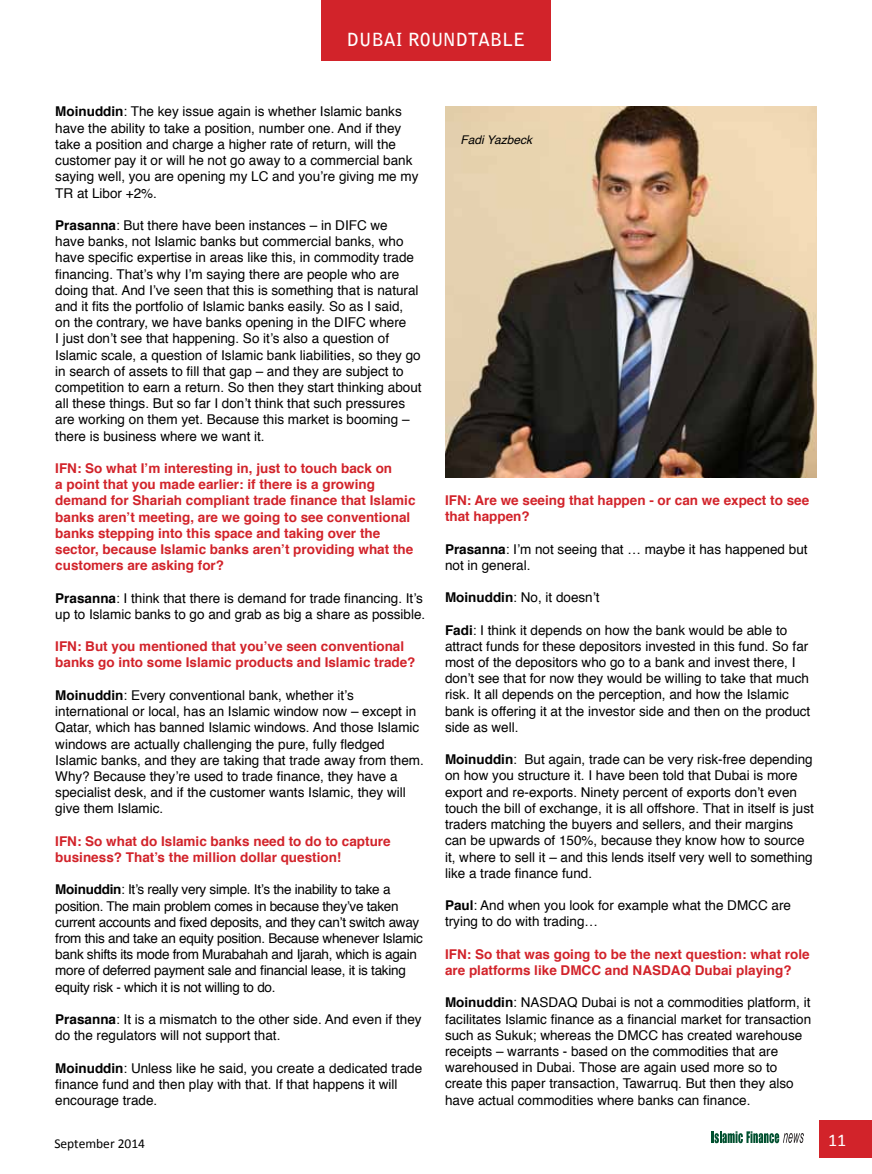
<style>
.page{position:relative;width:872px;height:1174px;background:#fff}
.page>*{position:absolute;margin:0;border:0;box-sizing:border-box;transform-origin:0 0}
.t1{font:700 18px "Bell Gothic Std";color:#fff}
.t2{font:18px "Calibri";color:#fff}
.t3{font:13.5px/16.2px "Helvetica";color:#000}
.t4{font:700 13.5px/16.2px "Helvetica";color:#d2232a}
.t5{font:13.5px/16.2px "Helvetica";letter-spacing:-.02em;color:#000}
.t6{font:13.5px "Calibri";color:#000}
.t7{font:italic 12px "Helvetica";color:#000}
.s1{font-weight:700}
</style>
<div class="page">
<div style="left:819px;top:1120px;width:53px;height:38px;background:#d2232a"></div>
<div style="left:321px;top:0;width:229px;height:61px;background:#d2232a"></div>
<svg style="left:712px;top:1131px;width:92px;height:12px"></svg>
<img style="left:445px;top:106px;width:371px;height:372px">
<h1 class="t1" style="left:347px;top:29px;width:180px">DUBAI ROUNDTABLE</h1>
<p class="t3" style="left:55px;top:104px;width:365px"><span class="s1">Moinuddin</span>: The key issue again is whether Islamic banks have the ability to take a position, number one. And if they take a position and charge a higher rate of return, will the customer pay it or will he not go away to a commercial bank saying well, you are opening my LC and you’re giving me my TR at Libor +2%.</p>
<p class="t3" style="left:55px;top:217px;width:368px"><span class="s1">Prasanna</span>: But there have been instances – in DIFC we<br>have banks, not Islamic banks but commercial banks, who have specific expertise in areas like this, in commodity trade financing. That’s why I’m saying there are people who are doing that. And I’ve seen that this is something that is natural and it fits the portfolio of Islamic banks easily. So as I said, on the contrary, we have banks opening in the DIFC where<br>I just don’t see that happening. So it’s also a question of Islamic scale, a question of Islamic bank liabilities, so they go in search of assets to fill that gap – and they are subject to competition to earn a return. So then they start thinking about all these things. But so far I don’t think that such pressures are working on them yet. Because this market is booming – there is business where we want it.</p>
<p class="t4" style="left:55px;top:460px;width:362px">IFN: So what I’m interesting in, just to touch back on<br>a point that you made earlier: if there is a growing demand for Shariah compliant trade finance that Islamic banks aren’t meeting, are we going to see conventional banks stepping into this space and taking over the sector, because Islamic banks aren’t providing what the customers are asking for?</p>
<p class="t3" style="left:55px;top:590px;width:371px"><span class="s1">Prasanna</span>: I think that there is demand for trade financing. It’s up to Islamic banks to go and grab as big a share as possible.</p>
<p class="t4" style="left:55px;top:638px;width:362px">IFN: But you mentioned that you’ve seen conventional banks go into some Islamic products and Islamic trade?</p>
<p class="t3" style="left:55px;top:687px;width:370px"><span class="s1">Moinuddin</span>: Every conventional bank, whether it’s international or local, has an Islamic window now – except in Qatar, which has banned Islamic windows. And those Islamic windows are actually challenging the pure, fully fledged Islamic banks, and they are taking that trade away from them.<br>Why? Because they’re used to trade finance, they have a specialist desk, and if the customer wants Islamic, they will give them Islamic.</p>
<p class="t4" style="left:55px;top:833px;width:337px">IFN: So what do Islamic banks need to do to capture business? That’s the million dollar question!</p>
<p class="t5" style="left:55px;top:882px;width:369px"><span class="s1">Moinuddin</span>: It’s really very simple. It’s the inability to take a position. The main problem comes in because they’ve taken current accounts and fixed deposits, and they can’t switch away from this and take an equity position. Because whenever Islamic bank shifts its mode from Murabahah and Ijarah, which is again more of deferred payment sale and financial lease, it is taking equity risk - which it is not willing to do.</p>
<p class="t3" style="left:55px;top:1011px;width:368px"><span class="s1">Prasanna</span>: It is a mismatch to the other side. And even if they do the regulators will not support that.</p>
<p class="t3" style="left:55px;top:1060px;width:368px"><span class="s1">Moinuddin</span>: Unless like he said, you create a dedicated trade finance fund and then play with that. If that happens it will encourage trade.</p>
<p class="t7" style="left:460px;top:131px;width:73px">Fadi Yazbeck</p>
<p class="t4" style="left:445px;top:492px;width:366px">IFN: Are we seeing that happen - or can we expect to see that happen?</p>
<p class="t3" style="left:445px;top:541px;width:364px"><span class="s1">Prasanna</span>: I’m not seeing that … maybe it has happened but not in general.</p>
<p class="t3" style="left:445px;top:590px;width:156px"><span class="s1">Moinuddin</span>: No, it doesn’t</p>
<p class="t3" style="left:445px;top:622px;width:367px"><span class="s1">Fadi</span>: I think it depends on how the bank would be able to attract funds for these depositors invested in this fund. So far most of the depositors who go to a bank and invest there, I don’t see that for now they would be willing to take that much risk. It all depends on the perception, and how the Islamic bank is offering it at the investor side and then on the product side as well.</p>
<p class="t3" style="left:445px;top:752px;width:370px"><span class="s1">Moinuddin</span>: But again, trade can be very risk-free depending on how you structure it. I have been told that Dubai is more export and re-exports. Ninety percent of exports don’t even touch the bill of exchange, it is all offshore. That in itself is just traders matching the buyers and sellers, and their margins can be upwards of 150%, because they know how to source it, where to sell it – and this lends itself very well to something like a trade finance fund.</p>
<p class="t3" style="left:445px;top:897px;width:347px"><span class="s1">Paul</span>: And when you look for example what the DMCC are trying to do with trading…</p>
<p class="t4" style="left:445px;top:946px;width:366px">IFN: So that was going to be the next question: what role are platforms like DMCC and NASDAQ Dubai playing?</p>
<p class="t3" style="left:445px;top:995px;width:368px"><span class="s1">Moinuddin</span>: NASDAQ Dubai is not a commodities platform, it facilitates Islamic finance as a financial market for transaction such as Sukuk; whereas the DMCC has created warehouse receipts – warrants - based on the commodities that are warehoused in Dubai. Those are again used more so to create this paper transaction, Tawarruq. But then they also have actual commodities where banks can finance.</p>
<p class="t6" style="left:54px;top:1135px;width:92px">September 2014</p>
<h1 class="t2" style="left:828px;top:1129px;width:20px">11</h1>
</div>
